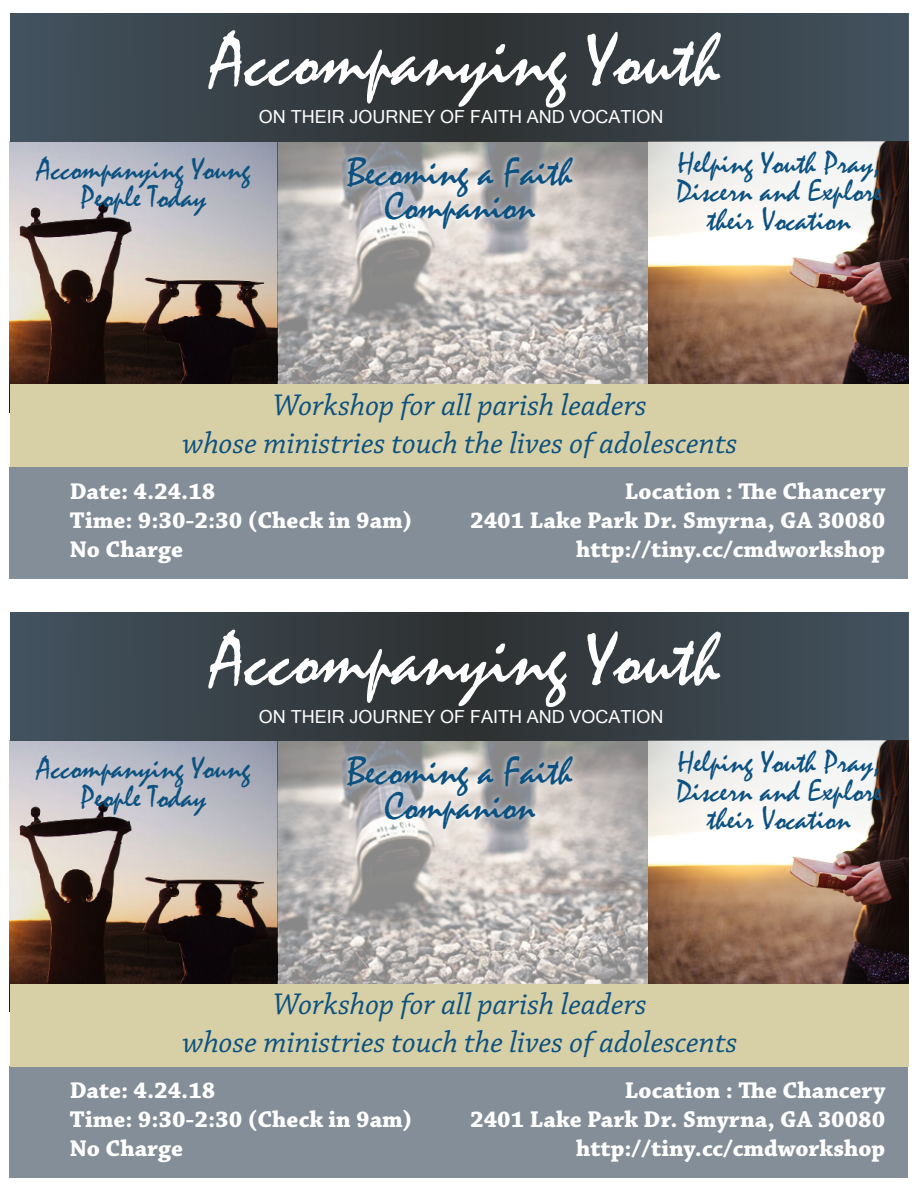
<style>
.page{position:relative;width:918px;height:1188px;background:#fff}
.page>*{position:absolute;margin:0;border:0;box-sizing:border-box;transform-origin:0 0}
.t1{font:76.5px "Mistral";color:#fff}
.t2{font:40.5px "Mistral";color:#0b5181}
.t3{font:31.5px/28.5px "Mistral";color:#0b5181;text-align:center}
.t4{font:italic 31.5px "Chaparral Pro";color:#0b5181}
.t5{font:700 24px "Chaparral Pro";color:#fff}
.t6{font:18px "Microsoft Sans Serif";color:#fff}
</style>
<div class="page">
<img style="left:10px;top:141px;width:268px;height:244px">
<img style="left:278px;top:141px;width:371px;height:244px">
<img style="left:649px;top:141px;width:259px;height:244px">
<div style="left:10px;top:13px;width:456px;height:128px;background:linear-gradient(to right,#425360,#2e3030)"></div>
<div style="left:10px;top:467px;width:898px;height:111px;background:#848e98"></div>
<div style="left:10px;top:385px;width:898px;height:82px;background:#d7cfa5"></div>
<div style="left:466px;top:13px;width:442px;height:128px;background:linear-gradient(to right,#2e3030,#42535f)"></div>
<div style="left:342px;top:151px;width:237px;height:84px;background:#fff;opacity:.83"></div>
<img style="left:10px;top:741px;width:268px;height:243px">
<img style="left:278px;top:741px;width:371px;height:243px">
<img style="left:649px;top:741px;width:259px;height:243px">
<div style="left:10px;top:612px;width:456px;height:129px;background:linear-gradient(to right,#425360,#2e3030)"></div>
<div style="left:10px;top:1066px;width:898px;height:111px;background:#848e98"></div>
<div style="left:10px;top:984px;width:898px;height:82px;background:#d7cfa5"></div>
<div style="left:466px;top:612px;width:442px;height:129px;background:linear-gradient(to right,#2e3030,#42535f)"></div>
<div style="left:342px;top:751px;width:237px;height:84px;background:#fff;opacity:.83"></div>
<p class="t1" style="left:211px;top:14px;width:510px">Accompanying Youth</p>
<p class="t6" style="left:259px;top:105px;width:406px">ON THEIR JOURNEY OF FAITH AND VOCATION</p>
<p class="t3" style="left:37px;top:155px;width:214px">Accompanying Young</p>
<p class="t3" style="left:81px;top:184px;width:127px">People Today</p>
<p class="t2" style="left:347px;top:148px;width:227px">Becoming a Faith</p>
<p class="t2" style="left:384px;top:182px;width:152px">Companion</p>
<p class="t3" style="left:677px;top:149px;width:206px">Helping Youth Pray,<br>Discern and Explore their Vocation</p>
<p class="t4" style="left:273px;top:388px;width:375px">Workshop for all parish leaders</p>
<p class="t4" style="left:182px;top:425px;width:557px">whose ministries touch the lives of adolescents</p>
<p class="t5" style="left:70px;top:477px;width:147px">Date: 4.24.18</p>
<p class="t5" style="left:70px;top:506px;width:344px">Time: 9:30-2:30 (Check in 9am)</p>
<p class="t5" style="left:70px;top:535px;width:115px">No Charge</p>
<p class="t5" style="left:625px;top:477px;width:262px">Location : The Chancery</p>
<p class="t5" style="left:470px;top:506px;width:417px">2401 Lake Park Dr. Smyrna, GA 30080</p>
<p class="t5" style="left:576px;top:535px;width:311px">http://tiny.cc/cmdworkshop</p>
<p class="t1" style="left:211px;top:614px;width:510px">Accompanying Youth</p>
<p class="t6" style="left:259px;top:705px;width:406px">ON THEIR JOURNEY OF FAITH AND VOCATION</p>
<p class="t3" style="left:37px;top:755px;width:214px">Accompanying Young</p>
<p class="t3" style="left:81px;top:783px;width:127px">People Today</p>
<p class="t2" style="left:347px;top:747px;width:227px">Becoming a Faith</p>
<p class="t2" style="left:384px;top:781px;width:152px">Companion</p>
<p class="t3" style="left:677px;top:749px;width:206px">Helping Youth Pray,<br>Discern and Explore their Vocation</p>
<p class="t4" style="left:273px;top:987px;width:375px">Workshop for all parish leaders</p>
<p class="t4" style="left:182px;top:1025px;width:557px">whose ministries touch the lives of adolescents</p>
<p class="t5" style="left:70px;top:1077px;width:147px">Date: 4.24.18</p>
<p class="t5" style="left:70px;top:1105px;width:344px">Time: 9:30-2:30 (Check in 9am)</p>
<p class="t5" style="left:70px;top:1134px;width:115px">No Charge</p>
<p class="t5" style="left:625px;top:1077px;width:262px">Location : The Chancery</p>
<p class="t5" style="left:470px;top:1105px;width:417px">2401 Lake Park Dr. Smyrna, GA 30080</p>
<p class="t5" style="left:576px;top:1134px;width:311px">http://tiny.cc/cmdworkshop</p>
</div>
